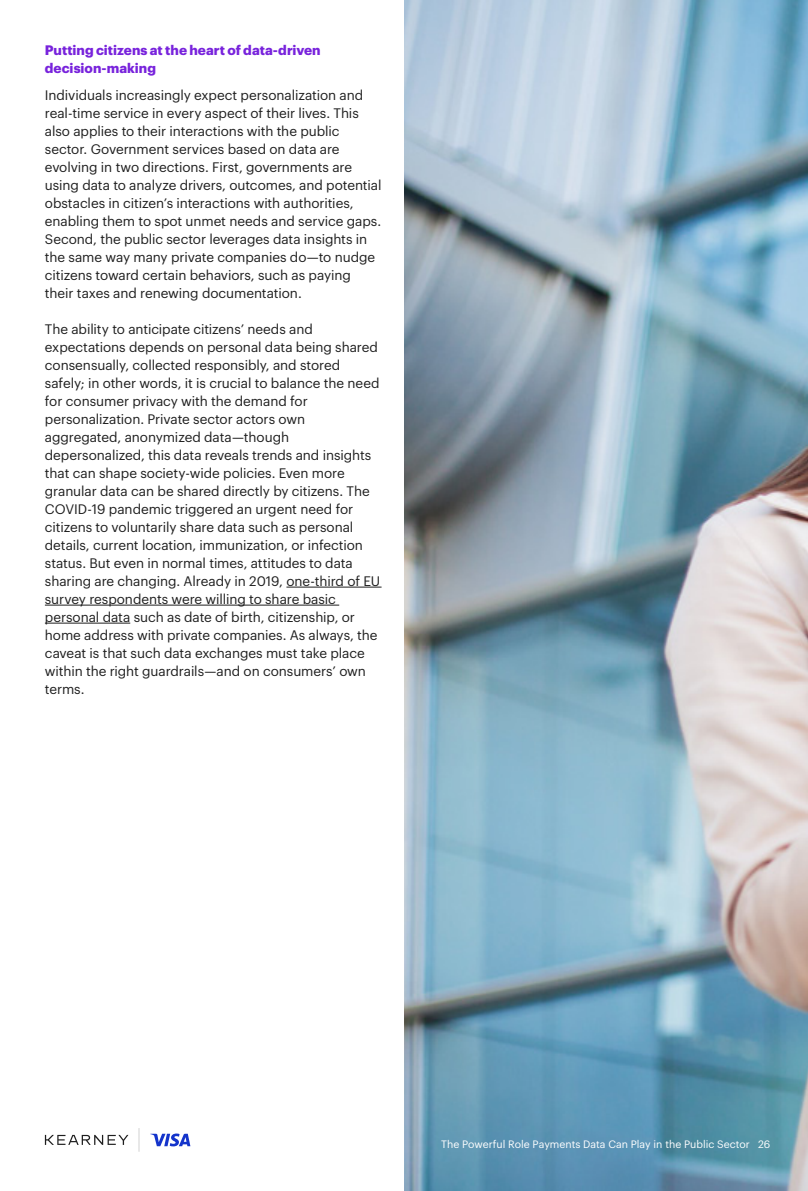
<style>
.page{position:relative;width:808px;height:1191px;background:#fff}
.page>*{position:absolute;margin:0;border:0;box-sizing:border-box;transform-origin:0 0}
._03_BodyCopy{font:13.5px/18px "Graphik";letter-spacing:-.005em;color:#1e1e1e}
._05_Heading3-1{font:700 13.5px/18px "Graphik";color:#7823dc}
.t1{font:10.5px "Graphik";color:#fff}
</style>
<div class="page">
<hr style="left:286px;top:587px;width:96px;height:1px;background:#1e1e1e">
<hr style="left:45px;top:605px;width:294px;height:1px;background:#1e1e1e">
<hr style="left:45px;top:623px;width:85px;height:1px;background:#1e1e1e">
<img style="left:404px;top:0;width:404px;height:1191px">
<svg style="left:139px;top:1128px;width:1px;height:23px"></svg>
<svg style="left:45px;top:1134px;width:83px;height:10px"></svg>
<svg style="left:150px;top:1133px;width:40px;height:13px"></svg>
<h3 class="_05_Heading3-1" style="left:45px;top:39px;width:277px">Putting citizens at the heart of data-driven decision-making</h3>
<p class="_03_BodyCopy" style="left:45px;top:85px;width:338px">Individuals increasingly expect personalization and real-time service in every aspect of their lives. This also applies to their interactions with the public sector. Government services based on data are evolving in two directions. First, governments are using data to analyze drivers, outcomes, and potential obstacles in citizen’s interactions with authorities, enabling them to spot unmet needs and service gaps.<br>Second, the public sector leverages data insights in the same way many private companies do—to nudge citizens toward certain behaviors, such as paying their taxes and renewing documentation.</p>
<p class="_03_BodyCopy" style="left:45px;top:318px;width:337px">The ability to anticipate citizens’ needs and expectations depends on personal data being shared consensually, collected responsibly, and stored safely; in other words, it is crucial to balance the need for consumer privacy with the demand for personalization. Private sector actors own aggregated, anonymized data—though depersonalized, this data reveals trends and insights that can shape society-wide policies. Even more granular data can be shared directly by citizens. The COVID-19 pandemic triggered an urgent need for citizens to voluntarily share data such as personal details, current location, immunization, or infection status. But even in normal times, attitudes to data sharing are changing. Already in 2019, one-third of EU survey respondents were willing to share basic personal data such as date of birth, citizenship, or home address with private companies. As always, the caveat is that such data exchanges must take place within the right guardrails—and on consumers’ own terms.</p>
<p class="t1" style="left:441px;top:1136px;width:331px">The Powerful Role Payments Data Can Play in the Public Sector 26</p>
</div>
